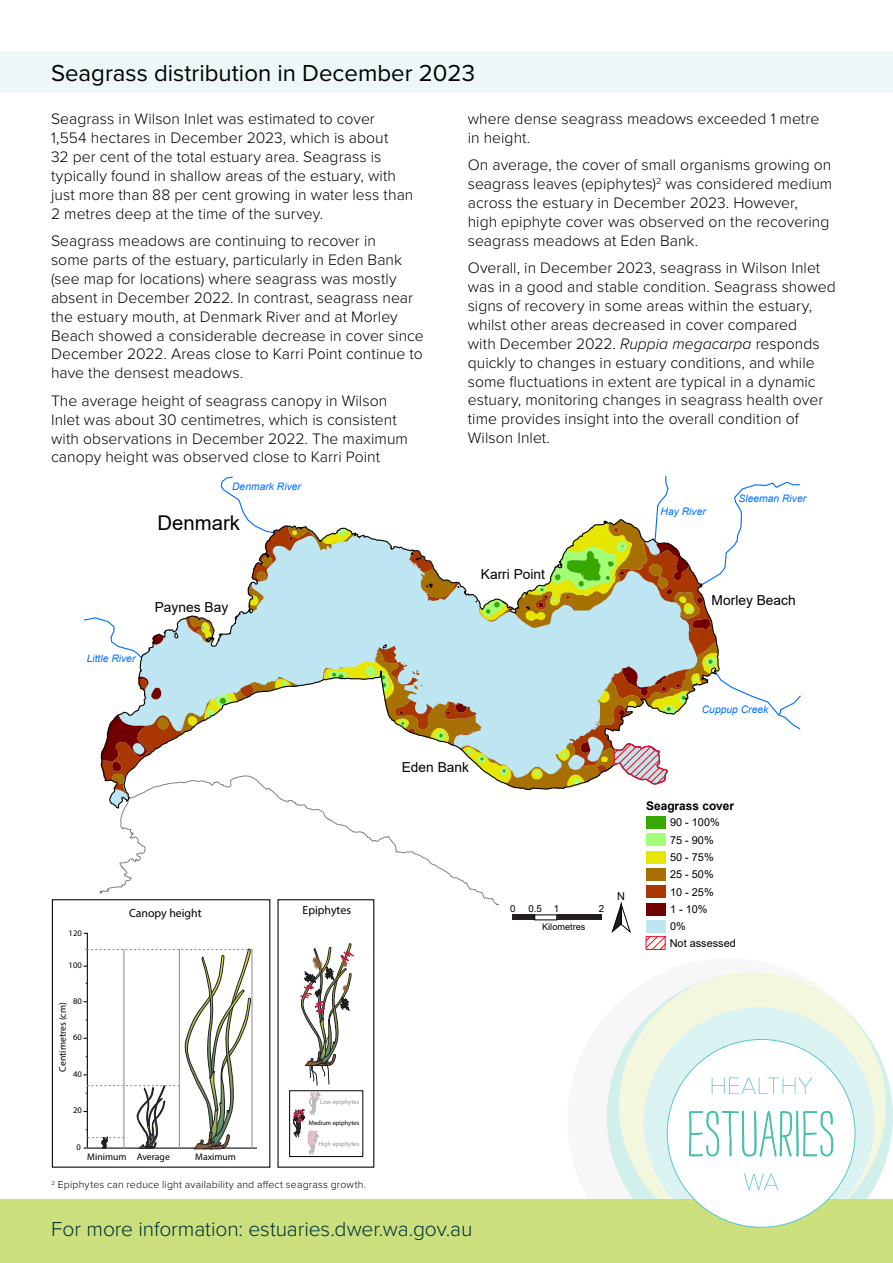
<style>
.page{position:relative;width:893px;height:1263px;background:#fff}
.page>*{position:absolute;margin:0;border:0;box-sizing:border-box;transform-origin:0 0}
.t1{font:24px "Proxima Nova";color:#000}
.t2{font:300 21px "Proxima Nova";letter-spacing:-.005em;color:#003239}
.t3{font:20.4px "Arial";color:#000}
.t4{font:300 15.75px/18.9px "Proxima Nova";letter-spacing:.005em;color:#000}
.t5{font:13.8px "Arial";color:#000}
.t6{font:11.85px "Myriad Pro";color:#010101}
.t7{font:700 11.85px "Arial";color:#000}
.t8{font:10.95px/17.2px "Arial";color:#000}
.t9{font:300 10.5px "Proxima Nova";letter-spacing:.02em;color:#000}
.t10{font:italic 10.35px "Arial";color:#0070ff}
.t11{font:9.75px "Myriad Pro";color:#010101}
.t12{font:9.75px "Arial";color:#000}
.t13{font:9.15px "Arial";color:#000}
.t14{font:8.55px "Myriad Pro";color:#010101}
.t15{font:6.45px "Myriad Pro";color:#949292}
.t16{font:6.45px "Myriad Pro";color:#000}
.s1{font-style:italic}
</style>
<div class="page">
<svg style="left:606px;top:972px;width:287px;height:226px"></svg>
<svg style="left:632px;top:996px;width:254px;height:203px;background:#e6f4eb"></svg>
<div style="left:0;top:51px;width:893px;height:42px;background:#edf7f7"></div>
<div style="left:52px;top:899px;width:218px;height:269px;border:1px solid #010101"></div>
<hr style="left:87px;top:1147px;width:170px;height:1px;background:#010101">
<svg style="left:84px;top:933px;width:168px;height:217px"></svg>
<div style="left:289px;top:1090px;width:74px;height:67px;border:1px solid #010101"></div>
<svg style="left:300px;top:943px;width:54px;height:142px"></svg>
<svg style="left:291px;top:1091px;width:30px;height:64px"></svg>
<svg style="left:100px;top:809px;width:400px;height:98px"></svg>
<div style="left:513px;top:915px;width:22px;height:5px;background:#231f20"></div>
<div style="left:557px;top:915px;width:44px;height:5px;background:#231f20"></div>
<svg style="left:85px;top:617px;width:15px;height:4px"></svg>
<svg style="left:656px;top:476px;width:13px;height:42px"></svg>
<svg style="left:220px;top:476px;width:28px;height:42px"></svg>
<svg style="left:720px;top:481px;width:80px;height:94px"></svg>
<svg style="left:100px;top:518px;width:620px;height:291px"></svg>
<svg style="left:613px;top:742px;width:55px;height:43px"></svg>
<svg style="left:526px;top:606px;width:4px;height:4px"></svg>
<svg style="left:249px;top:608px;width:4px;height:6px"></svg>
<svg style="left:174px;top:632px;width:4px;height:6px"></svg>
<svg style="left:711px;top:667px;width:90px;height:64px"></svg>
<svg style="left:410px;top:552px;width:13px;height:8px"></svg>
<svg style="left:426px;top:583px;width:7px;height:5px"></svg>
<svg style="left:383px;top:644px;width:4px;height:4px"></svg>
<svg style="left:648px;top:938px;width:15px;height:10px"></svg>
<div style="left:646px;top:936px;width:19px;height:14px;border:1px solid #fc0338"></div>
<div style="left:646px;top:920px;width:19px;height:13px;background:#bde6f2"></div>
<div style="left:646px;top:816px;width:19px;height:13px;background:#38a800"></div>
<div style="left:646px;top:833px;width:19px;height:13px;background:#a3ff73"></div>
<div style="left:646px;top:851px;width:19px;height:13px;background:#e6e600"></div>
<div style="left:646px;top:868px;width:19px;height:13px;background:#a87000"></div>
<div style="left:646px;top:885px;width:19px;height:13px;background:#a83800"></div>
<div style="left:646px;top:902px;width:19px;height:13px;background:#730000"></div>
<svg style="left:612px;top:901px;width:19px;height:31px"></svg>
<div style="left:0;top:1199px;width:893px;height:64px;background:#cbdf7d"></div>
<div style="left:667px;top:1039px;width:188px;height:188px;background:#fff;border-radius:50%"></div>
<svg style="left:689px;top:1110px;width:144px;height:47px"></svg>
<svg style="left:712px;top:1077px;width:100px;height:17px"></svg>
<svg style="left:744px;top:1173px;width:34px;height:17px"></svg>
<h1 class="t1" style="left:51px;top:56px;width:426px">Seagrass distribution in December 2023</h1>
<p class="t4" style="left:51px;top:109px;width:364px">Seagrass in Wilson Inlet was estimated to cover 1,554 hectares in December 2023, which is about<br>32 per cent of the total estuary area. Seagrass is typically found in shallow areas of the estuary, with just more than 88 per cent growing in water less than 2 metres deep at the time of the survey.</p>
<p class="t4" style="left:51px;top:230px;width:374px">Seagrass meadows are continuing to recover in<br>some parts of the estuary, particularly in Eden Bank (see map for locations) where seagrass was mostly absent in December 2022. In contrast, seagrass near the estuary mouth, at Denmark River and at Morley Beach showed a considerable decrease in cover since December 2022. Areas close to Karri Point continue to have the densest meadows.</p>
<p class="t4" style="left:51px;top:390px;width:358px">The average height of seagrass canopy in Wilson Inlet was about 30 centimetres, which is consistent with observations in December 2022. The maximum canopy height was observed close to Karri Point</p>
<p class="t4" style="left:468px;top:108px;width:353px">where dense seagrass meadows exceeded 1 metre in height.</p>
<p class="t4" style="left:468px;top:155px;width:366px">On average, the cover of small organisms growing on seagrass leaves (epiphytes)<sup>2</sup> was considered medium across the estuary in December 2023. However,<br>high epiphyte cover was observed on the recovering seagrass meadows at Eden Bank.</p>
<p class="t4" style="left:468px;top:258px;width:369px">Overall, in December 2023, seagrass in Wilson Inlet was in a good and stable condition. Seagrass showed signs of recovery in some areas within the estuary, whilst other areas decreased in cover compared<br>with December 2022. <span class="s1">Ruppia megacarpa</span> responds quickly to changes in estuary conditions, and while some fluctuations in extent are typical in a dynamic estuary, monitoring changes in seagrass health over time provides insight into the overall condition of Wilson Inlet.</p>
<p class="t10" style="left:232px;top:480px;width:70px">Denmark River</p>
<p class="t3" style="left:157px;top:509px;width:84px">Denmark</p>
<p class="t10" style="left:87px;top:652px;width:50px">Little River</p>
<p class="t5" style="left:155px;top:598px;width:75px">Paynes Bay</p>
<p class="t5" style="left:481px;top:564px;width:66px">Karri Point</p>
<p class="t5" style="left:402px;top:758px;width:69px">Eden Bank</p>
<p class="t14" style="left:69px;top:928px;width:15px">120</p>
<p class="t14" style="left:69px;top:960px;width:15px">100</p>
<p class="t14" style="left:73px;top:996px;width:10px">80</p>
<p class="t11" style="left:56px;top:1071px;width:71px;rotate:-90deg">Centimetres (cm)</p>
<p class="t14" style="left:73px;top:1032px;width:10px">60</p>
<p class="t14" style="left:73px;top:1069px;width:10px">40</p>
<p class="t14" style="left:73px;top:1105px;width:10px">20</p>
<p class="t14" style="left:76px;top:1141px;width:6px">0</p>
<p class="t6" style="left:129px;top:906px;width:74px">Canopy height</p>
<p class="t11" style="left:87px;top:1150px;width:84px">Minimum Average</p>
<p class="t11" style="left:195px;top:1150px;width:42px">Maximum</p>
<p class="t6" style="left:303px;top:903px;width:50px">Epiphytes</p>
<p class="t15" style="left:320px;top:1098px;width:41px">Low epiphytes</p>
<p class="t16" style="left:309px;top:1119px;width:52px">Medium epiphytes</p>
<p class="t15" style="left:318px;top:1140px;width:42px">High epiphytes</p>
<p class="t9" style="left:52px;top:1177px;width:316px"><sup>2</sup> Epiphytes can reduce light availability and affect seagrass growth.</p>
<h2 class="t2" style="left:51px;top:1214px;width:423px">For more information: estuaries.dwer.wa.gov.au</h2>
<p class="t12" style="left:510px;top:902px;width:7px">0</p>
<p class="t12" style="left:528px;top:902px;width:32px">0.5 1</p>
<p class="t12" style="left:599px;top:902px;width:7px">2</p>
<p class="t13" style="left:542px;top:920px;width:45px">Kilometres</p>
<p class="t8" style="left:617px;top:887px;width:9px">N</p>
<p class="t10" style="left:661px;top:504px;width:47px">Hay River</p>
<p class="t10" style="left:738px;top:492px;width:69px">Sleeman River</p>
<p class="t5" style="left:712px;top:591px;width:86px">Morley Beach</p>
<p class="t10" style="left:702px;top:703px;width:68px">Cuppup Creek</p>
<p class="t7" style="left:646px;top:797px;width:89px">Seagrass cover</p>
<p class="t8" style="left:670px;top:814px;width:51px">90 - 100%<br>75 - 90%<br>50 - 75%<br>25 - 50%<br>10 - 25%<br>1 - 10%</p>
<p class="t8" style="left:670px;top:917px;width:17px">0%</p>
<p class="t8" style="left:670px;top:934px;width:68px">Not assessed</p>
</div>
